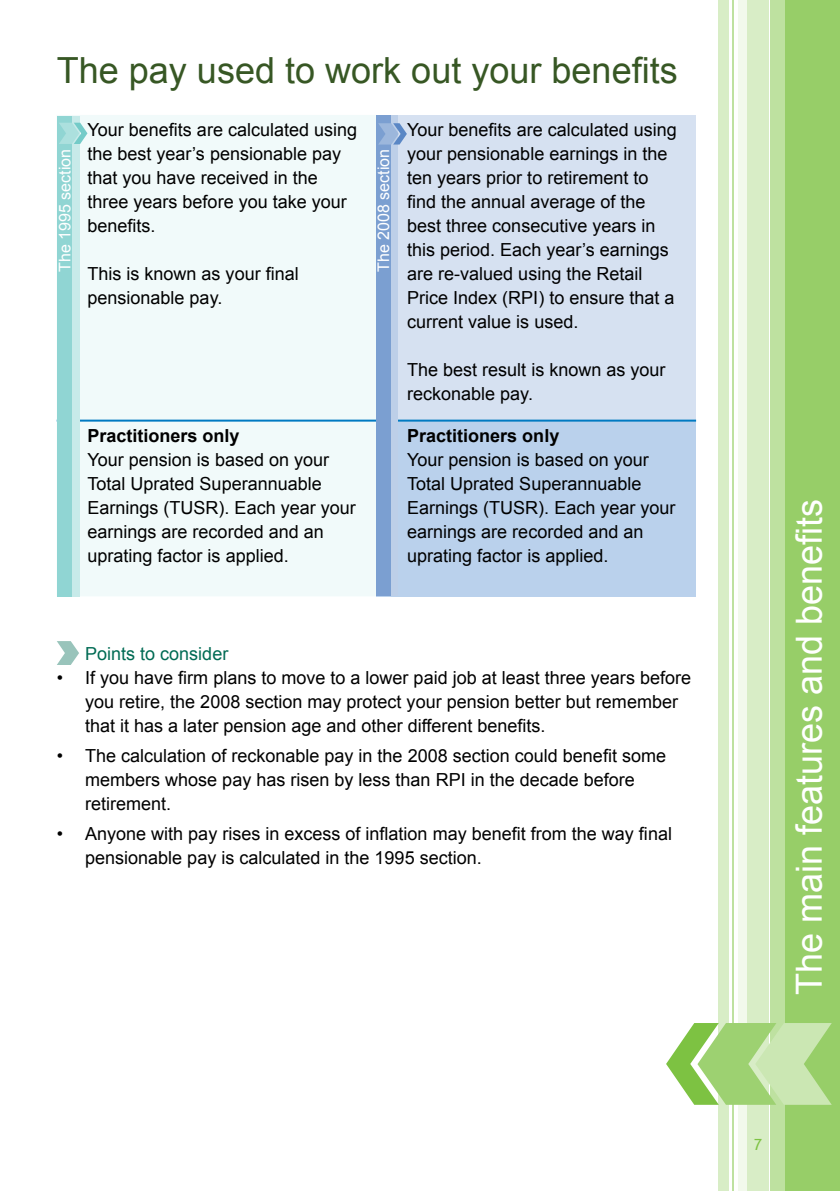
<style>
.page{position:relative;width:840px;height:1191px;background:#fff}
.page>*{position:absolute;margin:0;border:0;box-sizing:border-box;transform-origin:0 0}
.t1{font:36px "Arial";color:#375724}
.t2{font:36px "Arial";color:#fff}
.t3{font:18px/24px "Arial";color:#000}
.t4{font:700 18px "Arial";color:#000}
.t5{font:18px "Arial";color:#006b54}
.t6{font:16.8px "Bliss 2";color:#7dc242}
.t7{font:16px "Arial";color:#fff}
</style>
<div class="page">
<div style="left:784px;top:0;width:55px;height:1191px;background:#97ce68"></div>
<div style="left:770px;top:0;width:14px;height:1191px;background:#bee1a0"></div>
<div style="left:742px;top:0;width:26px;height:1191px;background:#d8edc6"></div>
<div style="left:738px;top:0;width:8px;height:1191px;background:#f2f9ec"></div>
<hr style="left:732px;top:0;width:1px;height:1191px;background:#bee1a0">
<div style="left:717px;top:0;width:11px;height:1191px;background:#d8edc6"></div>
<svg style="left:666px;top:1023px;width:165px;height:81px"></svg>
<div style="left:57px;top:115px;width:319px;height:481px;background:#f1fafa"></div>
<div style="left:376px;top:115px;width:319px;height:305px;background:#d6e1f1"></div>
<div style="left:376px;top:420px;width:319px;height:176px;background:#bad1ec"></div>
<hr style="left:57px;top:419px;width:319px;height:2px;background:#007ac2">
<hr style="left:376px;top:419px;width:319px;height:2px;background:#007ac2">
<svg style="left:57px;top:641px;width:22px;height:24px"></svg>
<div style="left:376px;top:116px;width:15px;height:480px;background:#7b9fd1"></div>
<div style="left:391px;top:116px;width:7px;height:480px;background:#bdcfe8"></div>
<svg style="left:378px;top:123px;width:28px;height:21px"></svg>
<div style="left:57px;top:116px;width:16px;height:480px;background:#90d5d3"></div>
<div style="left:73px;top:116px;width:7px;height:480px;background:#c7eae9"></div>
<svg style="left:59px;top:123px;width:28px;height:21px"></svg>
<h1 class="t1" style="left:57px;top:47px;width:622px">The pay used to work out your benefits</h1>
<p class="t3" style="left:87px;top:118px;width:271px">Your benefits are calculated using the best year’s pensionable pay that you have received in the three years before you take your benefits.</p>
<p class="t3" style="left:87px;top:262px;width:213px">This is known as your final pensionable pay.</p>
<p class="t3" style="left:407px;top:118px;width:271px">Your benefits are calculated using your pensionable earnings in the ten years prior to retirement to find the annual average of the best three consecutive years in this period. Each year’s earnings are re-valued using the Retail<br>Price Index (RPI) to ensure that a current value is used.</p>
<p class="t3" style="left:407px;top:358px;width:260px">The best result is known as your reckonable pay.</p>
<p class="t7" style="left:54px;top:272px;width:124px;rotate:-90deg">The 1995 section</p>
<p class="t7" style="left:373px;top:272px;width:124px;rotate:-90deg">The 2008 section</p>
<p class="t4" style="left:87px;top:423px;width:154px">Practitioners only</p>
<p class="t3" style="left:87px;top:447px;width:270px">Your pension is based on your<br>Total Uprated Superannuable<br>Earnings (TUSR). Each year your earnings are recorded and an uprating factor is applied.</p>
<p class="t4" style="left:407px;top:423px;width:154px">Practitioners only</p>
<p class="t3" style="left:407px;top:447px;width:270px">Your pension is based on your<br>Total Uprated Superannuable<br>Earnings (TUSR). Each year your earnings are recorded and an uprating factor is applied.</p>
<p class="t5" style="left:85px;top:642px;width:145px">Points to consider</p>
<p class="t3" style="left:85px;top:666px;width:607px;text-indent:-28px">• If you have firm plans to move to a lower paid job at least three years before you retire, the 2008 section may protect your pension better but remember that it has a later pension age and other different benefits.</p>
<p class="t3" style="left:85px;top:744px;width:582px;text-indent:-28px">• The calculation of reckonable pay in the 2008 section could benefit some members whose pay has risen by less than RPI in the decade before retirement.</p>
<p class="t3" style="left:85px;top:821px;width:588px;text-indent:-28px">• Anyone with pay rises in excess of inflation may benefit from the way final pensionable pay is calculated in the 1995 section.</p>
<h1 class="t2" style="left:785px;top:995px;width:498px;rotate:-90deg">The main features and benefits</h1>
<p class="t6" style="left:753px;top:1133px;width:10px">7</p>
</div>
